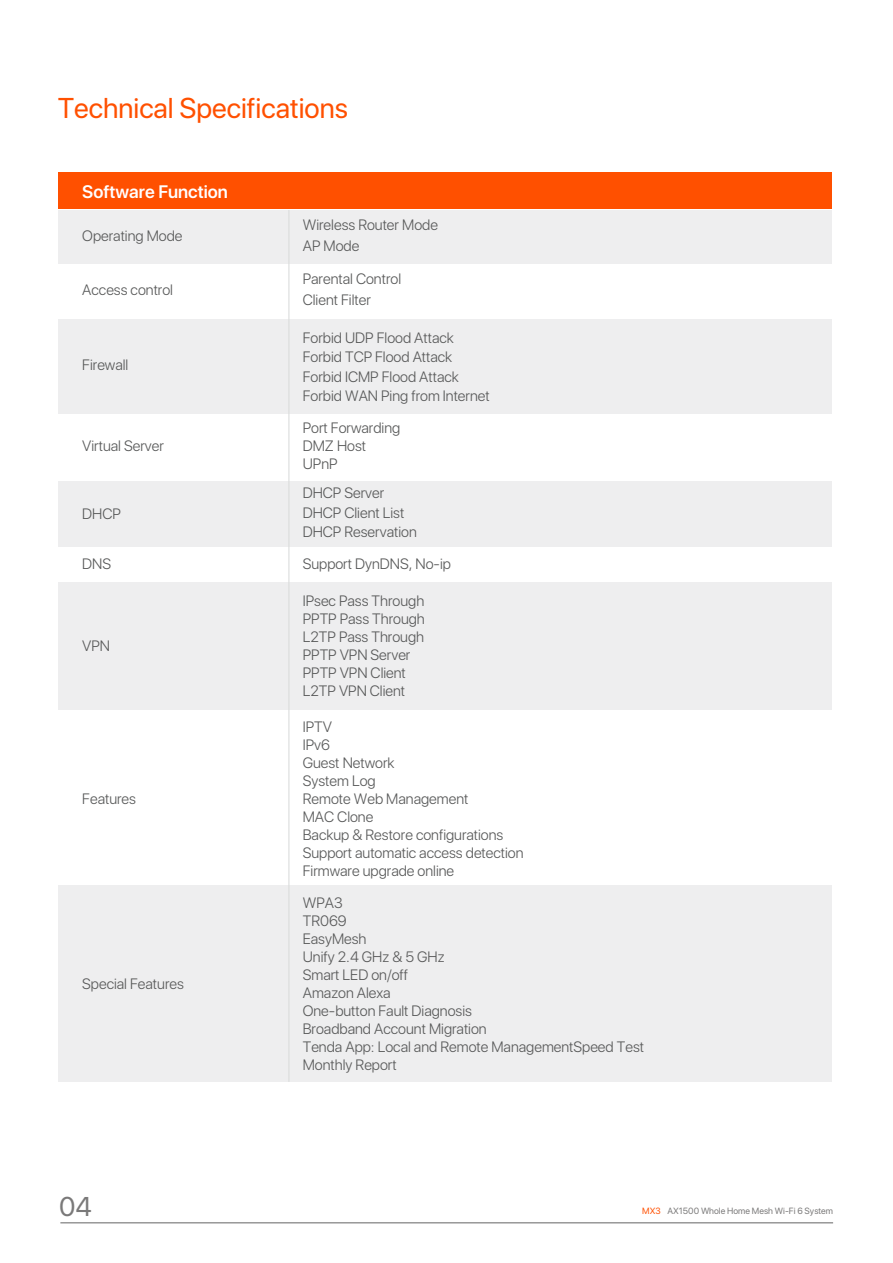
<style>
.page{position:relative;width:893px;height:1263px;background:#fff}
.page>*{position:absolute;margin:0;border:0;box-sizing:border-box;transform-origin:0 0}
.t1{font:28.5px "SF Pro Display";color:#ff5000}
.t2{font:27px "SF Pro Display";color:#7a7979}
.t3{font:600 18px "SF Pro Display";color:#fff}
.t4{font:300 15px/18px "SF Pro Display";color:#585959}
.t5{font:9px "SF Pro Display";color:#7a7979}
.s1{color:#ff5000}
</style>
<div class="page">
<hr style="left:60px;top:1222px;width:773px;height:1px;background:#636363">
<div style="left:58px;top:173px;width:774px;height:36px;background:#ff5000"></div>
<div style="left:58px;top:210px;width:774px;height:55px;background:#eeeeef"></div>
<div style="left:58px;top:885px;width:774px;height:197px;background:#eeeeef"></div>
<div style="left:58px;top:583px;width:774px;height:127px;background:#eeeeef"></div>
<div style="left:58px;top:319px;width:774px;height:95px;background:#eeeeef"></div>
<div style="left:58px;top:264px;width:774px;height:55px;background:#fff"></div>
<div style="left:58px;top:480px;width:774px;height:66px;background:#eeeeef"></div>
<div style="left:58px;top:414px;width:774px;height:67px;background:#fff"></div>
<hr style="left:288px;top:210px;width:1px;height:872px;background:#dbdcdc">
<h1 class="t1" style="left:58px;top:86px;width:292px">Technical Specifications</h1>
<p class="t3" style="left:82px;top:178px;width:147px">Software Function</p>
<p class="t4" style="left:82px;top:227px;width:102px">Operating Mode</p>
<p class="t4" style="left:303px;top:215px;width:137px;line-height:21px">Wireless Router Mode<br>AP Mode</p>
<p class="t4" style="left:82px;top:281px;width:92px">Access control</p>
<p class="t4" style="left:303px;top:269px;width:100px;line-height:21px">Parental Control<br>Client Filter</p>
<p class="t4" style="left:82px;top:356px;width:48px">Firewall</p>
<p class="t4" style="left:82px;top:437px;width:83px">Virtual Server</p>
<p class="t4" style="left:82px;top:505px;width:40px">DHCP</p>
<p class="t4" style="left:303px;top:328px;width:188px;line-height:19.5px">Forbid UDP Flood Attack<br>Forbid TCP Flood Attack<br>Forbid ICMP Flood Attack<br>Forbid WAN Ping from Internet</p>
<p class="t4" style="left:303px;top:419px;width:99px">Port Forwarding<br>DMZ Host<br>UPnP</p>
<p class="t4" style="left:303px;top:484px;width:115px;line-height:19.5px">DHCP Server<br>DHCP Client List<br>DHCP Reservation</p>
<p class="t4" style="left:82px;top:555px;width:30px">DNS</p>
<p class="t4" style="left:303px;top:555px;width:150px">Support DynDNS, No-ip</p>
<p class="t4" style="left:82px;top:637px;width:29px">VPN</p>
<p class="t4" style="left:82px;top:790px;width:55px">Features</p>
<p class="t4" style="left:82px;top:975px;width:103px">Special Features</p>
<p class="t4" style="left:303px;top:592px;width:124px">IPsec Pass Through<br>PPTP Pass Through<br>L2TP Pass Through<br>PPTP VPN Server<br>PPTP VPN Client<br>L2TP VPN Client</p>
<p class="t4" style="left:303px;top:718px;width:222px">IPTV<br>IPv6<br>Guest Network<br>System Log<br>Remote Web Management<br>MAC Clone<br>Backup &amp; Restore configurations<br>Support automatic access detection<br>Firmware upgrade online</p>
<p class="t4" style="left:303px;top:894px;width:343px">WPA3<br>TR069<br>EasyMesh<br>Unify 2.4 GHz &amp; 5 GHz<br>Smart LED on/off<br>Amazon Alexa<br>One-button Fault Diagnosis<br>Broadband Account Migration<br>Tenda App: Local and Remote ManagementSpeed Test<br>Monthly Report</p>
<h2 class="t2" style="left:59px;top:1185px;width:34px">04</h2>
<p class="t5" style="left:642px;top:1204px;width:192px"><span class="s1">MX3</span> AX1500 Whole Home Mesh Wi-Fi 6 System</p>
</div>
